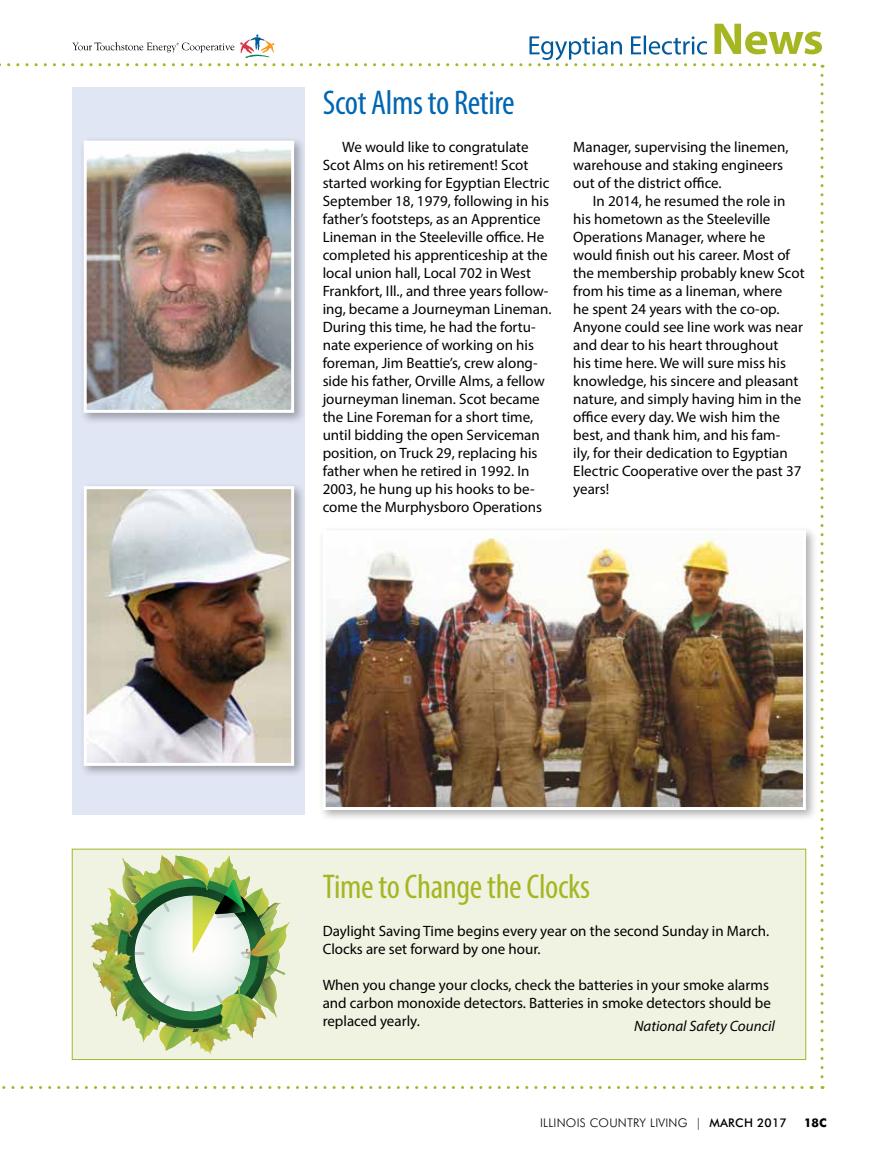
<style>
.page{position:relative;width:878px;height:1161px;background:#fff}
.page>*{position:absolute;margin:0;border:0;box-sizing:border-box;transform-origin:0 0}
.t1{font:condensed 34.5px "Myriad Pro";letter-spacing:-.01em;color:#a6b622}
.t2{font:condensed 34.5px "Myriad Pro";letter-spacing:-.01em;color:#0066b3}
.t3{font:15px/18px "Myriad Pro";color:#000}
.t4{font:italic 15px "Myriad Pro";color:#000}
.t5{font:300 12px "Futura BT";letter-spacing:.02em;color:#000}
.t6{font:700 12px "Futura BT";color:#000}
.s1{font-weight:500}
</style>
<div class="page">
<svg style="left:2px;top:1086px;width:800px;height:3px"></svg>
<svg style="left:820px;top:75px;width:3px;height:1014px"></svg>
<svg style="left:0;top:24px;width:823px;height:44px"></svg>
<div style="left:72px;top:849px;width:733px;height:211px;background:#f0f3e2;border:1px solid #a6b622"></div>
<img style="left:99px;top:921px;width:7px;height:4px">
<img style="left:107px;top:855px;width:182px;height:197px">
<div style="left:72px;top:88px;width:232px;height:727px;background:#e1e6f4"></div>
<div style="left:79px;top:136px;width:227px;height:289px;background:#000;opacity:.32"></div>
<img style="left:88px;top:145px;width:202px;height:264px">
<div style="left:84px;top:141px;width:210px;height:272px;border:3px solid #fff"></div>
<div style="left:79px;top:482px;width:227px;height:296px;background:#000;opacity:.32"></div>
<img style="left:88px;top:490px;width:202px;height:272px">
<div style="left:84px;top:486px;width:210px;height:280px;border:3px solid #fff"></div>
<div style="left:318px;top:526px;width:500px;height:296px;background:#000;opacity:.32"></div>
<img style="left:326px;top:534px;width:475px;height:272px">
<div style="left:322px;top:530px;width:483px;height:280px;border:3px solid #fff"></div>
<h1 class="t2" style="left:322px;top:81px;width:193px">Scot Alms to Retire</h1>
<p class="t3" style="left:322px;top:138px;width:230px;text-indent:20px">We would like to congratulate Scot Alms on his retirement! Scot started working for Egyptian Electric September 18, 1979, following in his father’s footsteps, as an Apprentice Lineman in the Steeleville office. He completed his apprenticeship at the local union hall, Local 702 in West Frankfort, Ill., and three years follow&shy;ing, became a Journeyman Lineman.<br>During this time, he had the fortu&shy;nate experience of working on his foreman, Jim Beattie’s, crew along&shy;side his father, Orville Alms, a fellow journeyman lineman. Scot became the Line Foreman for a short time, until bidding the open Serviceman position, on Truck 29, replacing his father when he retired in 1992. In 2003, he hung up his hooks to be&shy;come the Murphysboro Operations</p>
<p class="t3" style="left:573px;top:138px;width:217px">Manager, supervising the linemen, warehouse and staking engineers out of the district office.</p>
<p class="t3" style="left:573px;top:192px;width:233px;text-indent:20px">In 2014, he resumed the role in his hometown as the Steeleville<br>Operations Manager, where he would finish out his career. Most of the membership probably knew Scot from his time as a lineman, where<br>he spent 24 years with the co-op.<br>Anyone could see line work was near and dear to his heart throughout<br>his time here. We will sure miss his knowledge, his sincere and pleasant nature, and simply having him in the office every day. We wish him the best, and thank him, and his fam-<br>ily, for their dedication to Egyptian<br>Electric Cooperative over the past 37 years!</p>
<h1 class="t1" style="left:323px;top:866px;width:269px">Time to Change the Clocks</h1>
<p class="t3" style="left:323px;top:922px;width:448px">Daylight Saving Time begins every year on the second Sunday in March.<br>Clocks are set forward by one hour.</p>
<p class="t3" style="left:323px;top:976px;width:450px">When you change your clocks, check the batteries in your smoke alarms and carbon monoxide detectors. Batteries in smoke detectors should be replaced yearly.</p>
<p class="t4" style="left:634px;top:1017px;width:142px">National Safety Council</p>
<p class="t5" style="left:540px;top:1116px;width:248px">ILLINOIS COUNTRY LIVING | <span class="s1">MARCH 2017</span></p>
<p class="t6" style="left:804px;top:1116px;width:24px">18c</p>
</div>
